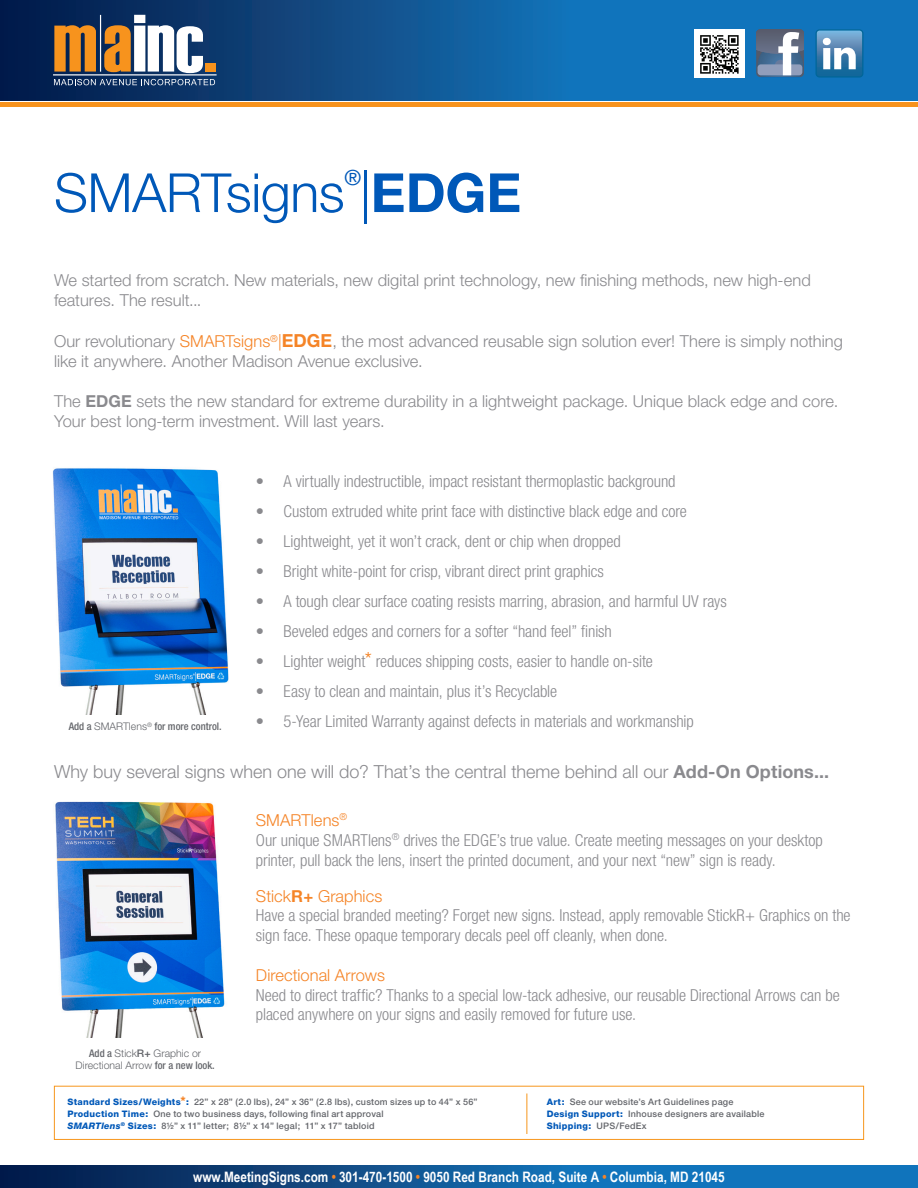
<style>
.page{position:relative;width:918px;height:1188px;background:#fff}
.page>*{position:absolute;margin:0;border:0;box-sizing:border-box;transform-origin:0 0}
.t1{font:300 54px "Helvetica Neue";letter-spacing:-.01em;color:#0058b8}
.t2{font:21px "Helvetica Neue";color:#0058b8}
.t3{font:300 18px "Helvetica Neue";color:#8a8a8e}
.t4{font:300 condensed 16.5px/19.8px "Helvetica Neue";letter-spacing:-.005em;color:#8a8a8e}
.t5{font:300 16.5px/19.8px "Helvetica Neue";color:#8a8a8e}
.t6{font:300 16.5px "Helvetica Neue";color:#f58427}
.t7{font:700 14.4px "Arial Narrow";color:#fff}
.t8{font:300 10.5px "Helvetica Neue";color:#63656a}
.t9{font:500 condensed 10.5px "Helvetica Neue";color:#63656a}
.t10{font:500 9px "Helvetica Neue";letter-spacing:.025em;color:#63656a}
.t11{font:800 9px "Helvetica Neue";letter-spacing:.025em;color:#0058b8}
.s1{font-weight:700}
.s2{color:#f58427}
.s3{font-weight:700;font-size:18px;color:#f58427}
.s4{font-size:21px;color:#f58427}
.s5{font-weight:300;font-stretch:normal}
.s6{font-weight:500;font-stretch:condensed}
.s7{font-weight:500}
.s8{font-weight:800;color:#0058b8}
.s9{font-weight:800;font-size:12px;color:#f58427}
.s10{font-weight:800;font-style:italic;color:#0058b8}
.s11{font-weight:500;color:#63656a}
</style>
<div class="page">
<svg style="left:0;top:1165px;width:918px;height:23px;background:#0e5694"></svg>
<svg style="left:0;top:0;width:918px;height:100px;background:#0f5897"></svg>
<svg style="left:54px;top:25px;width:42px;height:47px;background:#c77d27"></svg>
<hr style="left:100px;top:15px;width:1px;height:57px;background:#fff">
<svg style="left:104px;top:15px;width:99px;height:58px"></svg>
<div style="left:205px;top:63px;width:11px;height:9px;background:#f7931d"></div>
<svg style="left:54px;top:79px;width:161px;height:6px"></svg>
<hr style="left:53px;top:74px;width:164px;height:1px;background:#fff">
<hr style="left:0;top:102px;width:918px;height:4px;background:#f7931d">
<svg style="left:756px;top:29px;width:48px;height:48px"></svg>
<svg style="left:816px;top:29px;width:47px;height:49px"></svg>
<img style="left:695px;top:29px;width:50px;height:48px">
<img style="left:53px;top:468px;width:176px;height:247px">
<img style="left:55px;top:801px;width:170px;height:237px">
<div style="left:54px;top:1086px;width:810px;height:54px;border:1px solid #f7971d"></div>
<hr style="left:526px;top:1094px;width:1px;height:40px;background:#f7971d">
<p class="t1" style="left:54px;top:160px;width:469px">SMARTsigns |<span class="s1">EDGE</span></p>
<p class="t2" style="left:344px;top:165px;width:18px">®</p>
<p class="t5" style="left:54px;top:270px;width:758px">We started from scratch. New materials, new digital print technology, new finishing methods, new high-end features. The result...</p>
<p class="t5" style="left:54px;top:331px;width:790px">Our revolutionary <span class="s2">SMARTsigns</span><sup>®</sup><span class="s2">|</span><span class="s3">EDGE</span>, the most advanced reusable sign solution ever! There is simply nothing like it anywhere. Another Madison Avenue exclusive.</p>
<p class="t5" style="left:54px;top:391px;width:786px">The <span class="s1">EDGE</span> sets the new standard for extreme durability in a lightweight package. Unique black edge and core.<br>Your best long-term investment. Will last years.</p>
<p class="t4" style="left:256px;top:471px;width:421px">• A virtually indestructible, impact resistant thermoplastic background</p>
<p class="t4" style="left:256px;top:501px;width:433px">• Custom extruded white print face with distinctive black edge and core</p>
<p class="t4" style="left:256px;top:531px;width:366px">• Lightweight, yet it won’t crack, dent or chip when dropped</p>
<p class="t4" style="left:256px;top:561px;width:349px">• Bright white-point for crisp, vibrant direct print graphics</p>
<p class="t4" style="left:256px;top:591px;width:472px">• A tough clear surface coating resists marring, abrasion, and harmful UV rays</p>
<p class="t4" style="left:256px;top:621px;width:358px">• Beveled edges and corners for a softer “hand feel” finish</p>
<p class="t4" style="left:256px;top:651px;width:399px">• Lighter weight<span class="s4">*</span> reduces shipping costs, easier to handle on-site</p>
<p class="t4" style="left:256px;top:681px;width:303px">• Easy to clean and maintain, plus it’s Recyclable</p>
<p class="t4" style="left:256px;top:711px;width:439px">• 5-Year Limited Warranty against defects in materials and workmanship</p>
<p class="t3" style="left:54px;top:761px;width:777px">Why buy several signs when one will do? That’s the central theme behind all our <span class="s1">Add-On Options...</span></p>
<p class="t6" style="left:256px;top:810px;width:93px">SMARTlens<sup>®</sup></p>
<p class="t4" style="left:256px;top:830px;width:568px">Our unique SMARTlens<sup>®</sup> drives the EDGE’s true value. Create meeting messages on your desktop printer, pull back the lens, insert the printed document, and your next “new” sign is ready.</p>
<p class="t6" style="left:256px;top:886px;width:128px">Stick<span class="s1">R+</span> Graphics</p>
<p class="t4" style="left:256px;top:905px;width:596px">Have a special branded meeting? Forget new signs. Instead, apply removable StickR+ Graphics on the sign face. These opaque temporary decals peel off cleanly, when done.</p>
<p class="t6" style="left:256px;top:965px;width:131px">Directional Arrows</p>
<p class="t4" style="left:256px;top:985px;width:585px">Need to direct traffic? Thanks to a special low-tack adhesive, our reusable Directional Arrows can be placed anywhere on your signs and easily removed for future use.</p>
<p class="t9" style="left:69px;top:720px;width:154px">Add a <span class="s5">SMARTlens</span><sup>®</sup> for more control.</p>
<p class="t8" style="left:89px;top:1047px;width:114px"><span class="s6">Add a</span> Stick<span class="s7">R+</span> Graphic or</p>
<p class="t8" style="left:76px;top:1059px;width:141px">Directional Arrow <span class="s6">for a new look.</span></p>
<p class="t10" style="left:68px;top:1097px;width:412px"><span class="s8">Standard Sizes/Weights</span><span class="s9">*</span><span class="s8">:</span> 22” x 28” (2.0 lbs), 24” x 36” (2.8 lbs), custom sizes up to 44” x 56”</p>
<p class="t10" style="left:68px;top:1109px;width:318px"><span class="s8">Production Time:</span> One to two business days, following final art approval</p>
<p class="t10" style="left:68px;top:1121px;width:309px"><span class="s10">SMARTlens</span><sup>®</sup> <span class="s8">Sizes:</span> 8½” x 11” letter; 8½” x 14” legal; 11” x 17” tabloid</p>
<p class="t10" style="left:547px;top:1097px;width:188px"><span class="s8">Art:</span> See our website’s Art Guidelines page</p>
<p class="t10" style="left:547px;top:1109px;width:219px"><span class="s8">Design Support:</span> Inhouse designers are available</p>
<p class="t11" style="left:547px;top:1121px;width:101px">Shipping: <span class="s11">UPS/FedEx</span></p>
<p class="t7" style="left:193px;top:1166px;width:533px">www.MeetingSigns.com <span class="s2">•</span> 301-470-1500 <span class="s2">•</span> 9050 Red Branch Road, Suite A <span class="s2">•</span> Columbia, MD 21045</p>
</div>
